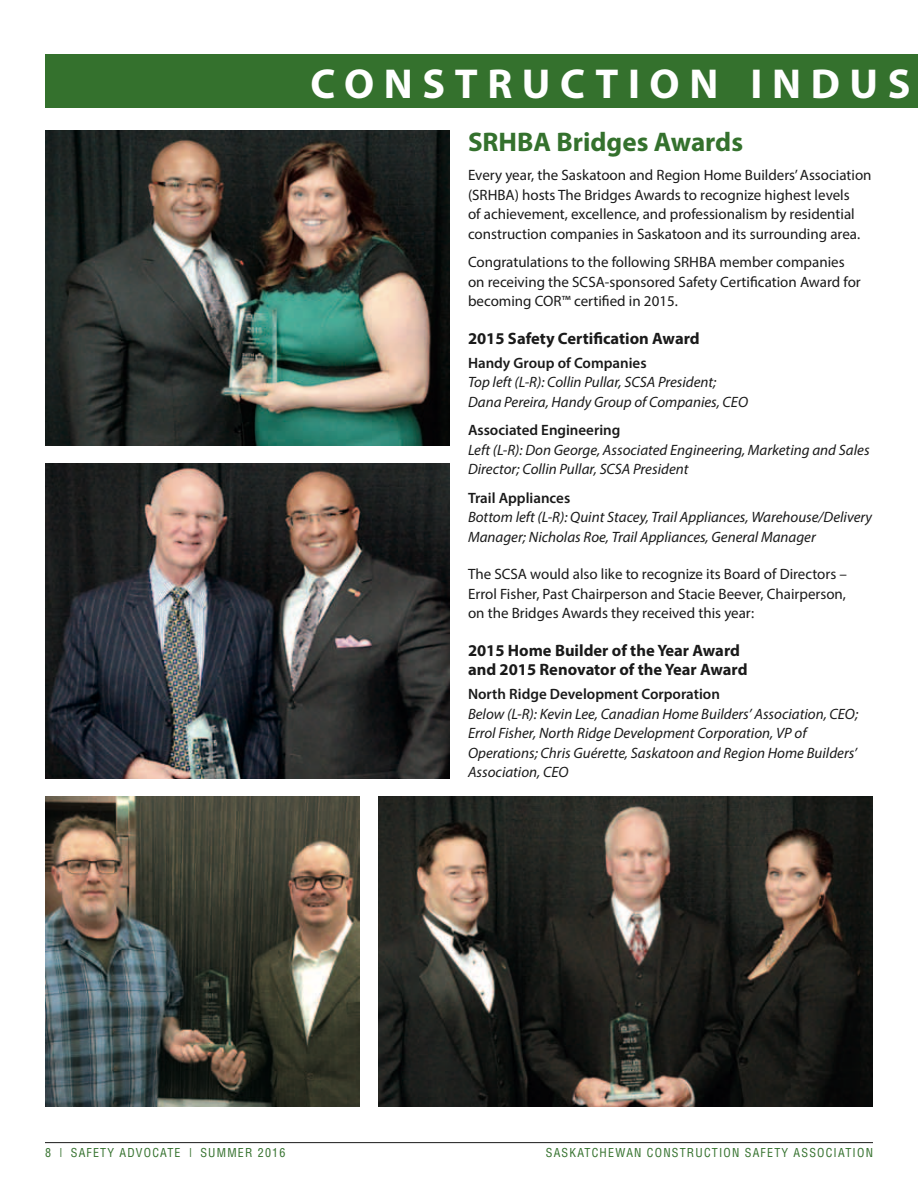
<style>
.page{position:relative;width:918px;height:1188px;background:#fff}
.page>*{position:absolute;margin:0;border:0;box-sizing:border-box;transform-origin:0 0}
.t1{font:700 42px "Myriad Pro";letter-spacing:.23em;color:#fff}
.t2{font:700 27px "Myriad Pro";color:#34712d}
.t3{font:700 16.5px/19.5px "Myriad Pro";color:#1a1a1a}
.t4{font:15px/19.5px "Myriad Pro";color:#1a1a1a}
.t5{font:italic 15px/19.5px "Myriad Pro";color:#1a1a1a}
.t6{font:600 15px "Myriad Pro";color:#1a1a1a}
.t7{font:condensed 12px "Helvetica";letter-spacing:.1em;color:#34712d}
</style>
<div class="page">
<hr style="left:45px;top:1142px;width:828px;height:1px;background:#1a1a1a">
<div style="left:45px;top:54px;width:873px;height:54px;background:#34712d"></div>
<img style="left:45px;top:130px;width:405px;height:316px">
<img style="left:378px;top:796px;width:495px;height:311px">
<img style="left:45px;top:796px;width:315px;height:311px">
<img style="left:45px;top:463px;width:405px;height:315px">
<h1 class="t1" style="left:311px;top:56px;width:597px">Construction indus</h1>
<h2 class="t2" style="left:468px;top:124px;width:277px">SRH BA Bridges Awards</h2>
<p class="t4" style="left:468px;top:165px;width:405px">Every year, the Saskatoon and Region Home Builders’ Association (SRHBA) hosts The Bridges Awards to recognize highest levels<br>of achievement, excellence, and professionalism by residential construction companies in Saskatoon and its surrounding area.</p>
<p class="t4" style="left:468px;top:252px;width:394px">Congratulations to the following SRHBA member companies on receiving the SCSA-sponsored Safety Certification Award for becoming COR™ certified in 2015.</p>
<p class="t3" style="left:468px;top:328px;width:233px">2015 Safety Certification Award</p>
<p class="t6" style="left:468px;top:353px;width:180px">Handy Group of Companies</p>
<p class="t5" style="left:468px;top:372px;width:282px">Top left (L-R): Collin Pullar, SCSA President;<br>Dana Pereira, Handy Group of Companies, CEO</p>
<p class="t6" style="left:468px;top:420px;width:154px">Associated Engineering</p>
<p class="t5" style="left:468px;top:439px;width:403px">Left (L-R): Don George, Associated Engineering, Marketing and Sales<br>Director; Collin Pullar, SCSA President</p>
<p class="t6" style="left:468px;top:488px;width:104px">Trail Appliances</p>
<p class="t5" style="left:468px;top:507px;width:406px">Bottom left (L-R): Quint Stacey, Trail Appliances, Warehouse/Delivery<br>Manager; Nicholas Roe, Trail Appliances, General Manager</p>
<p class="t4" style="left:468px;top:564px;width:381px;text-align:justify">The SCSA would also like to recognize its Board of Directors – Errol Fisher, Past Chairperson and Stacie Beever, Chairperson, on the Bridges Awards they received this year:</p>
<p class="t3" style="left:468px;top:640px;width:281px">2015 Home Builder of the Year Award and 2015 Renovator of the Year Award</p>
<p class="t6" style="left:468px;top:684px;width:253px">North Ridge Development Corporation</p>
<p class="t5" style="left:468px;top:703px;width:392px">Below (L-R): Kevin Lee, Canadian Home Builders’ Association, CEO; Errol Fisher, North Ridge Development Corporation, VP of Operations; Chris Guérette, Saskatoon and Region Home Builders’ Association, CEO</p>
<p class="t7" style="left:45px;top:1145px;width:42px">8|SAFETY</p>
<p class="t7" style="left:120px;top:1145px;width:8px">ADVOCATE</p>
<p class="t7" style="left:189px;top:1145px;width:98px">| SUMMER 2016</p>
<p class="t7" style="left:546px;top:1145px;width:17px">SASKATCHE</p>
<p class="t7" style="left:615px;top:1145px;width:49px">WAN CONSTRUCTION</p>
<p class="t7" style="left:745px;top:1145px;width:16px">SAFETY</p>
<p class="t7" style="left:794px;top:1145px;width:16px">ASSOCIATION</p>
</div>
